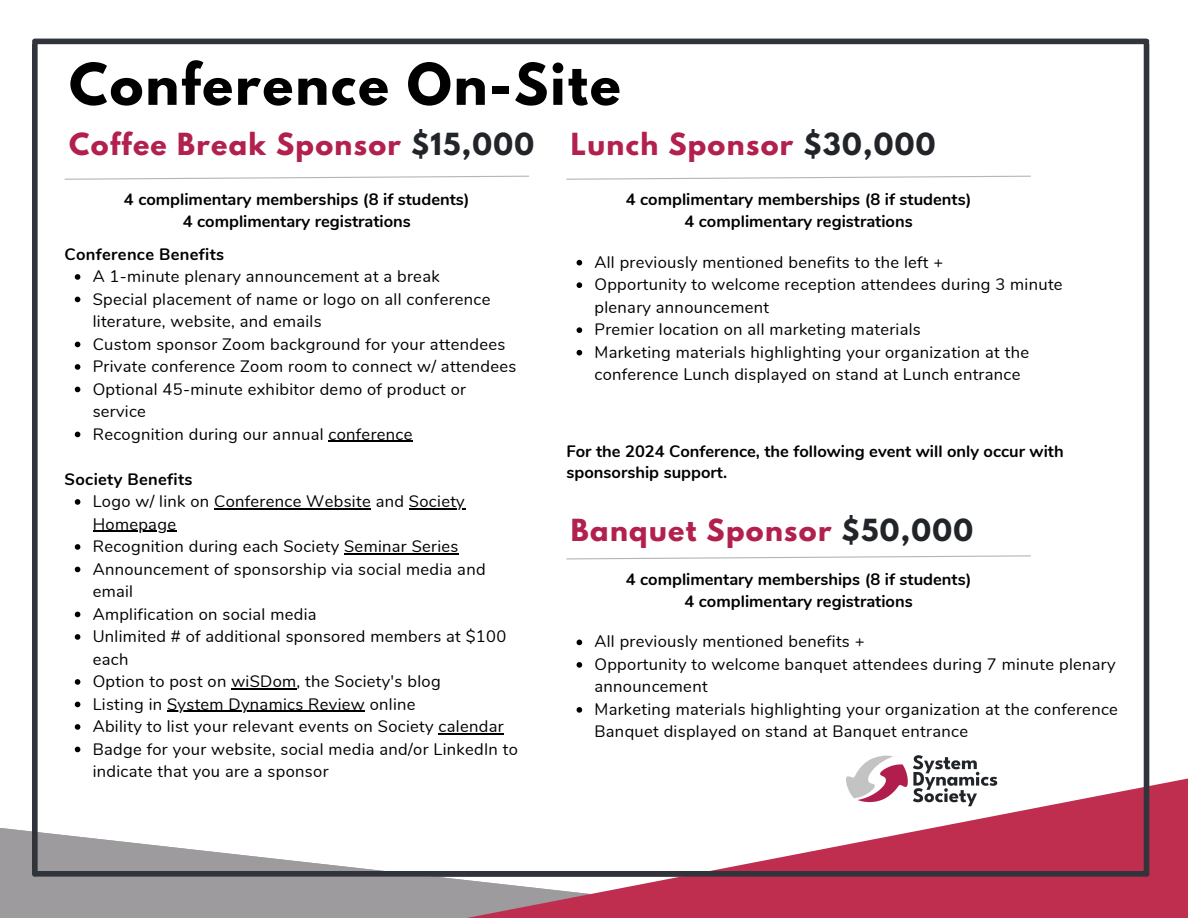
<style>
.page{position:relative;width:1188px;height:918px;background:#fff}
.page>*{position:absolute;margin:0;border:0;box-sizing:border-box;transform-origin:0 0}
.t1{font:700 51px "League Spartan";letter-spacing:.04em;color:#000}
.t2{font:700 27px "League Spartan";letter-spacing:.05em;color:#b2214d}
.t3{font:16.5px/22.5px "Nunito";letter-spacing:.02em;color:#000}
.t4{font:700 16.5px/21.3px "Nunito";color:#000}
.t5{font:700 16.5px "Nunito";letter-spacing:.02em;color:#000}
.s1{color:#212529}
</style>
<div class="page">
<svg style="left:0;top:828px;width:268px;height:90px;fill:#9d9b9d"></svg>
<svg style="left:268px;top:775px;width:920px;height:143px"></svg>
<svg style="left:75px;top:274px;width:5px;height:6px"></svg>
<svg style="left:75px;top:297px;width:5px;height:5px"></svg>
<svg style="left:75px;top:342px;width:5px;height:5px"></svg>
<svg style="left:75px;top:364px;width:5px;height:6px"></svg>
<svg style="left:75px;top:387px;width:5px;height:5px"></svg>
<svg style="left:75px;top:432px;width:5px;height:5px"></svg>
<hr style="left:329px;top:441px;width:84px;height:1px;background:#000">
<svg style="left:75px;top:499px;width:5px;height:6px"></svg>
<hr style="left:214px;top:508px;width:157px;height:1px;background:#000">
<hr style="left:409px;top:508px;width:56px;height:1px;background:#000">
<hr style="left:93px;top:531px;width:83px;height:1px;background:#000">
<svg style="left:75px;top:544px;width:5px;height:6px"></svg>
<hr style="left:344px;top:553px;width:115px;height:1px;background:#000">
<svg style="left:75px;top:567px;width:5px;height:5px"></svg>
<svg style="left:75px;top:612px;width:5px;height:5px"></svg>
<svg style="left:75px;top:634px;width:5px;height:6px"></svg>
<svg style="left:75px;top:679px;width:5px;height:6px"></svg>
<hr style="left:231px;top:688px;width:66px;height:1px;background:#000">
<svg style="left:75px;top:702px;width:5px;height:5px"></svg>
<hr style="left:167px;top:711px;width:198px;height:1px;background:#000">
<svg style="left:75px;top:724px;width:5px;height:6px"></svg>
<hr style="left:439px;top:733px;width:65px;height:1px;background:#000">
<svg style="left:75px;top:747px;width:5px;height:5px"></svg>
<svg style="left:64px;top:175px;width:465px;height:5px"></svg>
<div style="left:1144px;top:44px;width:5px;height:830px;background:#31343b"></div>
<div style="left:32px;top:44px;width:6px;height:830px;background:#31343b"></div>
<div style="left:35px;top:39px;width:1112px;height:5px;background:#31343b"></div>
<div style="left:35px;top:871px;width:1112px;height:6px;background:#31343b"></div>
<svg style="left:577px;top:260px;width:5px;height:5px"></svg>
<svg style="left:577px;top:282px;width:5px;height:6px"></svg>
<svg style="left:577px;top:327px;width:5px;height:6px"></svg>
<svg style="left:577px;top:350px;width:5px;height:5px"></svg>
<svg style="left:566px;top:175px;width:465px;height:5px"></svg>
<svg style="left:577px;top:640px;width:5px;height:5px"></svg>
<svg style="left:577px;top:662px;width:5px;height:6px"></svg>
<svg style="left:577px;top:707px;width:5px;height:6px"></svg>
<svg style="left:566px;top:555px;width:465px;height:5px"></svg>
<img style="left:847px;top:755px;width:151px;height:67px">
<p class="t1" style="left:69px;top:59px;width:553px">Conference On-Site</p>
<p class="t2" style="left:69px;top:131px;width:466px">Coffee Break Sponsor <span class="s1">$15,000</span></p>
<p class="t4" style="left:124px;top:189px;width:347px">4 complimentary memberships (8 if students)</p>
<p class="t4" style="left:183px;top:211px;width:230px">4 complimentary registrations</p>
<p class="t5" style="left:65px;top:243px;width:161px">Conference Benefits</p>
<p class="t3" style="left:93px;top:265px;width:348px">A 1-minute plenary announcement at a break</p>
<p class="t3" style="left:93px;top:288px;width:399px">Special placement of name or logo on all conference literature, website, and emails</p>
<p class="t3" style="left:93px;top:333px;width:414px">Custom sponsor Zoom background for your attendees</p>
<p class="t3" style="left:93px;top:355px;width:425px">Private conference Zoom room to connect w/ attendees</p>
<p class="t3" style="left:93px;top:378px;width:375px">Optional 45-minute exhibitor demo of product or service</p>
<p class="t3" style="left:93px;top:423px;width:321px">Recognition during our annual conference</p>
<p class="t5" style="left:65px;top:468px;width:129px">Society Benefits</p>
<p class="t3" style="left:93px;top:490px;width:374px">Logo w/ link on Conference Website and Society<br>Homepage</p>
<p class="t3" style="left:93px;top:535px;width:367px">Recognition during each Society Seminar Series</p>
<p class="t3" style="left:93px;top:558px;width:394px">Announcement of sponsorship via social media and email</p>
<p class="t3" style="left:93px;top:603px;width:225px">Amplification on social media</p>
<p class="t3" style="left:93px;top:625px;width:415px">Unlimited # of additional sponsored members at $100 each</p>
<p class="t3" style="left:93px;top:670px;width:349px">Option to post on wiSDom, the Society's blog</p>
<p class="t3" style="left:93px;top:693px;width:324px">Listing in System Dynamics Review online</p>
<p class="t3" style="left:93px;top:715px;width:412px">Ability to list your relevant events on Society calendar</p>
<p class="t3" style="left:93px;top:738px;width:427px">Badge for your website, social media and/or LinkedIn to indicate that you are a sponsor</p>
<p class="t2" style="left:571px;top:131px;width:366px">Lunch Sponsor <span class="s1">$30,000</span></p>
<p class="t4" style="left:626px;top:189px;width:347px">4 complimentary memberships (8 if students)</p>
<p class="t4" style="left:685px;top:211px;width:230px">4 complimentary registrations</p>
<p class="t3" style="left:594px;top:251px;width:350px">All previously mentioned benefits to the left +</p>
<p class="t3" style="left:594px;top:274px;width:470px">Opportunity to welcome reception attendees during 3 minute plenary announcement</p>
<p class="t3" style="left:594px;top:319px;width:328px">Premier location on all marketing materials</p>
<p class="t3" style="left:594px;top:341px;width:436px">Marketing materials highlighting your organization at the conference Lunch displayed on stand at Lunch entrance</p>
<p class="t4" style="left:566px;top:440px;width:499px">For the 2024 Conference, the following event will only occur with sponsorship support.</p>
<p class="t2" style="left:571px;top:517px;width:404px">Banquet Sponsor <span class="s1">$50,000</span></p>
<p class="t4" style="left:626px;top:569px;width:347px">4 complimentary memberships (8 if students)</p>
<p class="t4" style="left:685px;top:590px;width:230px">4 complimentary registrations</p>
<p class="t3" style="left:594px;top:631px;width:272px">All previously mentioned benefits +</p>
<p class="t3" style="left:594px;top:653px;width:523px">Opportunity to welcome banquet attendees during 7 minute plenary announcement</p>
<p class="t3" style="left:594px;top:698px;width:525px">Marketing materials highlighting your organization at the conference<br>Banquet displayed on stand at Banquet entrance</p>
</div>
